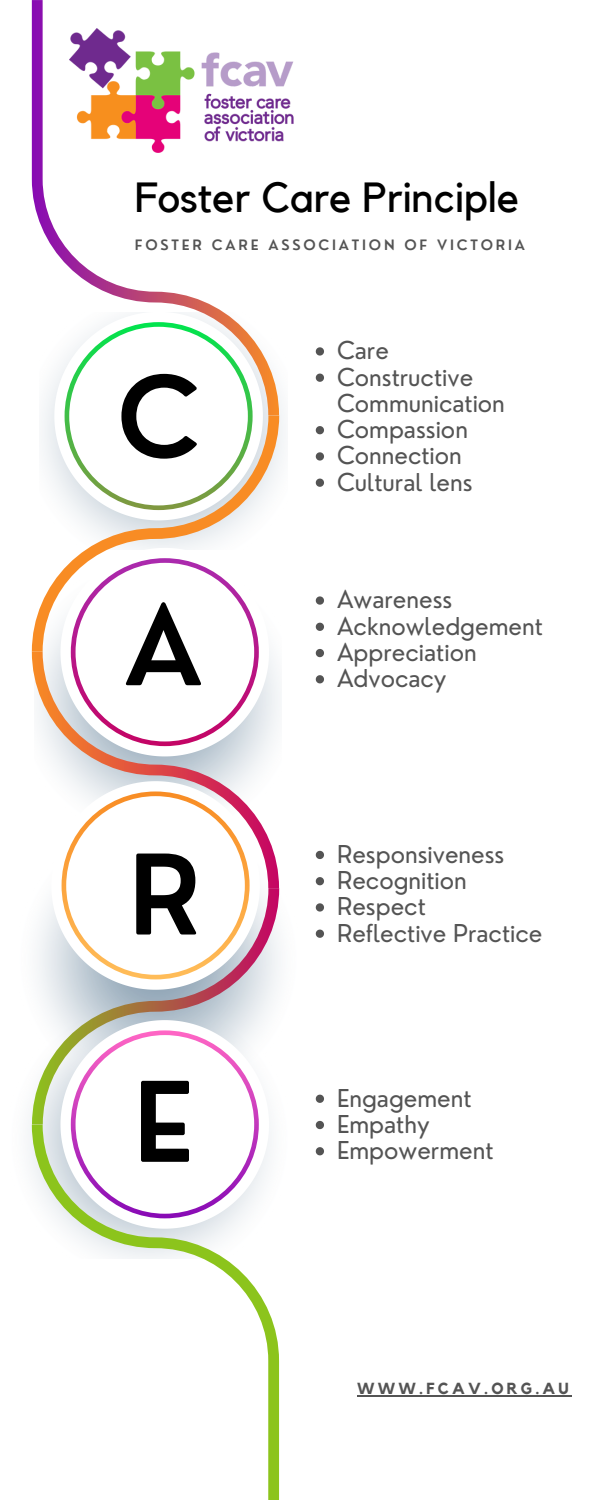
<style>
.page{position:relative;width:600px;height:1500px;background:#fff}
.page>*{position:absolute;margin:0;border:0;box-sizing:border-box;transform-origin:0 0}
.t1{font:600 108px "Nourd";color:#000}
.t2{font:42px "Kollektif";color:#000}
.t3{font:24px/26.2px "Nourd";color:#545454}
.t4{font:700 16px "Kollektif";letter-spacing:.2em;color:#545454}
.t5{font:600 14px "Nourd";letter-spacing:.2em;color:#545454}
</style>
<div class="page">
<img style="left:279px;top:398px;width:5px;height:67px">
<img style="left:279px;top:61px;width:14px;height:81px">
<hr style="left:357px;top:1395px;width:215px;height:2px;background:#545454">
<svg style="left:316px;top:347px;width:8px;height:9px"></svg>
<svg style="left:316px;top:374px;width:8px;height:8px"></svg>
<svg style="left:316px;top:426px;width:8px;height:8px"></svg>
<svg style="left:316px;top:452px;width:8px;height:9px"></svg>
<svg style="left:316px;top:479px;width:8px;height:8px"></svg>
<svg style="left:32px;top:1125px;width:247px;height:375px"></svg>
<svg style="left:32px;top:888px;width:247px;height:236px"></svg>
<svg style="left:32px;top:652px;width:247px;height:236px"></svg>
<svg style="left:32px;top:415px;width:247px;height:237px"></svg>
<svg style="left:32px;top:0;width:247px;height:415px"></svg>
<svg style="left:316px;top:596px;width:8px;height:9px"></svg>
<svg style="left:316px;top:623px;width:8px;height:8px"></svg>
<svg style="left:316px;top:649px;width:8px;height:8px"></svg>
<svg style="left:316px;top:675px;width:8px;height:8px"></svg>
<svg style="left:316px;top:851px;width:8px;height:8px"></svg>
<svg style="left:316px;top:877px;width:8px;height:8px"></svg>
<svg style="left:316px;top:903px;width:8px;height:9px"></svg>
<svg style="left:316px;top:930px;width:8px;height:8px"></svg>
<svg style="left:316px;top:1095px;width:8px;height:8px"></svg>
<svg style="left:316px;top:1121px;width:8px;height:8px"></svg>
<svg style="left:316px;top:1147px;width:8px;height:8px"></svg>
<p class="t2" style="left:135px;top:178px;width:385px">Foster Care Principle</p>
<p class="t5" style="left:135px;top:236px;width:392px">FOSTER CARE ASSOCIATION OF VICTORIA</p>
<p class="t1" style="left:117px;top:349px;width:85px">C</p>
<p class="t1" style="left:124px;top:577px;width:80px">A</p>
<p class="t1" style="left:128px;top:827px;width:75px">R</p>
<p class="t1" style="left:133px;top:1054px;width:62px">E</p>
<p class="t3" style="left:337px;top:337px;width:53px">Care</p>
<p class="t3" style="left:337px;top:363px;width:169px">Constructive<br>Communication</p>
<p class="t3" style="left:337px;top:416px;width:132px">Compassion</p>
<p class="t3" style="left:337px;top:442px;width:126px">Connection</p>
<p class="t3" style="left:337px;top:468px;width:137px">Cultural lens</p>
<p class="t3" style="left:337px;top:586px;width:117px">Awareness</p>
<p class="t3" style="left:337px;top:613px;width:207px">Acknowledgement</p>
<p class="t3" style="left:337px;top:639px;width:141px">Appreciation</p>
<p class="t3" style="left:337px;top:665px;width:111px">Advocacy</p>
<p class="t3" style="left:337px;top:841px;width:169px">Responsiveness</p>
<p class="t3" style="left:337px;top:867px;width:131px">Recognition</p>
<p class="t3" style="left:337px;top:893px;width:90px">Respect</p>
<p class="t3" style="left:337px;top:919px;width:207px">Reflective Practice</p>
<p class="t3" style="left:337px;top:1085px;width:136px">Engagement</p>
<p class="t3" style="left:337px;top:1111px;width:94px">Empathy</p>
<p class="t3" style="left:337px;top:1137px;width:158px">Empowerment</p>
<p class="t4" style="left:357px;top:1381px;width:213px">WWW.FCAV.ORG.AU</p>
</div>
